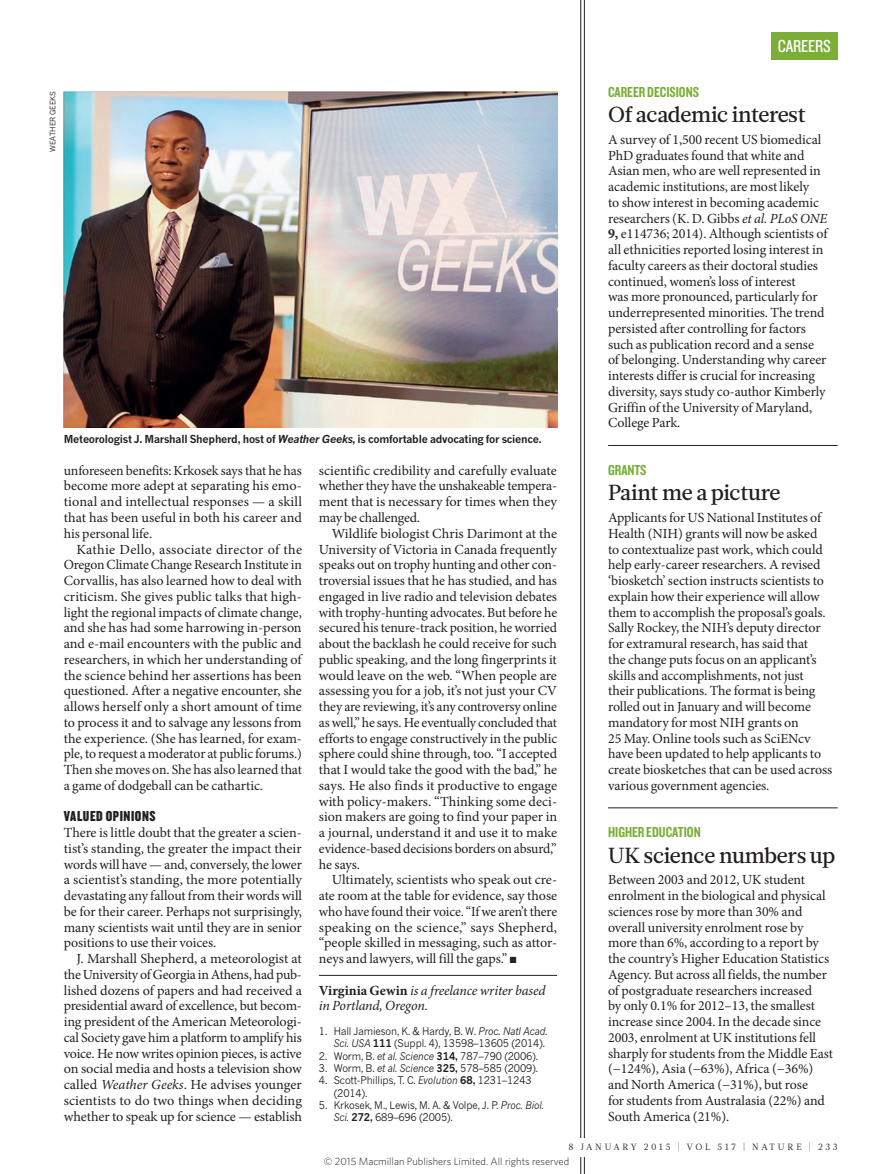
<style>
.page{position:relative;width:893px;height:1174px;background:#fff}
.page>*{position:absolute;margin:0;border:0;box-sizing:border-box;transform-origin:0 0}
.BRIEF_HEAD{font:500 21.75px "Glosa Math";letter-spacing:-.02em;color:#231f20}
.t1{font:18px "Knockout 29 Junior Ltweight";letter-spacing:-.005em;color:#fff}
.BRIEF_STRAP{font:15px "Knockout 49 Liteweight";color:#7aae36}
.CROSSHEAD{font:15px "Knockout 69 Full Liteweight";letter-spacing:.04em;color:#231f20}
.BODY_INDENT{font:13.95px/15.8px "Minion Pro";letter-spacing:-.005em;color:#231f20;text-align:justify}
.BRIEF_BODY{font:13.95px/15.8px "Minion Pro";letter-spacing:-.005em;color:#231f20}
.BRIEF_BODY_LAST{font:13.95px/15.8px "Minion Pro";letter-spacing:-.005em;color:#231f20}
.BODY_1ST_PARA{font:13.95px/15.8px "Minion Pro";letter-spacing:-.005em;color:#231f20;text-align:justify}
.AUTHOR_DETAILS{font:italic 13.95px/15.8px "Minion Pro";letter-spacing:-.01em;color:#231f20}
.PIC_CAPTION{font:700 10.8px "News Gothic MTOT";letter-spacing:-.02em;color:#231f20}
.REFS{font:10.5px/12.3px "News Gothic MTOT";letter-spacing:-.01em;color:#231f20;scale:.95 1}
.t2{font:300 10.5px "Whitney";color:#231f20}
.t3{font:9px "Glosa Math";letter-spacing:.3em;color:#231f20}
.PIC_CREDIT{font:7.5px "News Gothic MTOT";color:#231f20}
.s1{font-style:italic}
.s2{font-weight:700;font-style:normal}
.s3{font-weight:700}
</style>
<div class="page">
<hr style="left:584px;top:0;width:1px;height:1174px;background:#231f20">
<hr style="left:580px;top:0;width:1px;height:1174px;background:#231f20">
<hr style="left:608px;top:807px;width:230px;height:1px;background:#231f20">
<hr style="left:608px;top:445px;width:230px;height:1px;background:#231f20">
<hr style="left:319px;top:975px;width:238px;height:1px;background:#231f20">
<img style="left:64px;top:91px;width:493px;height:336px">
<div style="left:476px;top:1137px;width:362px;height:19px;background:#fff"></div>
<div style="left:771px;top:32px;width:67px;height:27px;background:#7aae36"></div>
<p class="t1" style="left:778px;top:34px;width:55px">CAREERS</p>
<p class="PIC_CREDIT" style="left:48px;top:152px;width:62px;rotate:-90deg">WEATHER GEEKS</p>
<p class="PIC_CAPTION" style="left:64px;top:432px;width:479px">Meteorologist J. Marshall Shepherd, host of <span class="s1">Weather Geeks</span>, is comfortable advocating for science.</p>
<p class="BODY_INDENT" style="left:64px;top:462px;width:240px">unforeseen benefits: Krkosek says that he has become more adept at separating his emo&shy;tional and intellectual responses — a skill that has been useful in both his career and his personal life.</p>
<p class="BODY_INDENT" style="left:64px;top:541px;width:240px;text-indent:13px">Kathie Dello, associate director of the Oregon Climate Change Research Institute in Corvallis, has also learned how to deal with criticism. She gives public talks that high&shy;light the regional impacts of climate change, and she has had some harrowing in-person and e-mail encounters with the public and researchers, in which her understanding of the science behind her assertions has been questioned. After a negative encounter, she allows herself only a short amount of time to process it and to salvage any lessons from the experience. (She has learned, for exam&shy;ple, to request a moderator at public forums.)<br>Then she moves on. She has also learned that a game of dodgeball can be cathartic.</p>
<p class="CROSSHEAD" style="left:64px;top:807px;width:93px">VALUED OPINIONS</p>
<p class="BODY_1ST_PARA" style="left:64px;top:825px;width:240px">There is little doubt that the greater a scien&shy;tist’s standing, the greater the impact their words will have — and, conversely, the lower a scientist’s standing, the more potentially devastating any fallout from their words will be for their career. Perhaps not surprisingly, many scientists wait until they are in senior positions to use their voices.</p>
<p class="BODY_INDENT" style="left:64px;top:951px;width:240px;text-indent:13px">J. Marshall Shepherd, a meteorologist at the University of Georgia in Athens, had pub&shy;lished dozens of papers and had received a presidential award of excellence, but becom&shy;ing president of the American Meteorologi&shy;cal Society gave him a platform to amplify his voice. He now writes opinion pieces, is active on social media and hosts a television show called <span class="s1">Weather Geeks</span>. He advises younger scientists to do two things when deciding whether to speak up for science — establish</p>
<p class="BODY_INDENT" style="left:319px;top:462px;width:240px">scientific credibility and carefully evaluate whether they have the unshakeable tempera&shy;ment that is necessary for times when they may be challenged.</p>
<p class="BODY_INDENT" style="left:319px;top:525px;width:240px;text-indent:13px">Wildlife biologist Chris Darimont at the University of Victoria in Canada frequently speaks out on trophy hunting and other con&shy;troversial issues that he has studied, and has engaged in live radio and television debates with trophy-hunting advocates. But before he secured his tenure-track position, he worried about the backlash he could receive for such public speaking, and the long fingerprints it would leave on the web. “When people are assessing you for a job, it’s not just your CV they are reviewing, it’s any controversy online as well,” he says. He eventually concluded that efforts to engage constructively in the public sphere could shine through, too. “I accepted that I would take the good with the bad,” he says. He also finds it productive to engage with policy-makers. “Thinking some deci&shy;sion makers are going to find your paper in a journal, understand it and use it to make evidence-based decisions borders on absurd,” he says.</p>
<p class="BODY_INDENT" style="left:319px;top:872px;width:240px;text-indent:13px">Ultimately, scientists who speak out cre&shy;ate room at the table for evidence, say those who have found their voice. “If we aren’t there speaking on the science,” says Shepherd, “people skilled in messaging, such as attor&shy;neys and lawyers, will fill the gaps.” ■</p>
<p class="AUTHOR_DETAILS" style="left:319px;top:983px;width:228px"><span class="s2">Virginia Gewin</span> is a freelance writer based in Portland, Oregon.</p>
<p class="REFS" style="left:319px;top:1025px;width:242px;text-align:right">1. Hall Jamieson, K. &amp; Hardy, B. W. <span class="s1">Proc. Natl Acad.<br>Sci. USA</span> <span class="s3">111</span> (Suppl. 4), 13598–13605 (2014).</p>
<p class="REFS" style="left:319px;top:1049px;width:232px">2. Worm, B. <span class="s1">et al. Science</span> <span class="s3">314,</span> 787–790 (2006).</p>
<p class="REFS" style="left:319px;top:1062px;width:232px">3. Worm, B. <span class="s1">et al. Science</span> <span class="s3">325,</span> 578–585 (2009).</p>
<p class="REFS" style="left:334px;top:1074px;width:210px;text-indent:-15px">4. Scott-Phillips, T. C. <span class="s1">Evolution</span> <span class="s3">68,</span> 1231–1243 (2014).</p>
<p class="REFS" style="left:334px;top:1098px;width:223px;text-indent:-15px">5. Krkosek, M., Lewis, M. A. &amp; Volpe, J. P. <span class="s1">Proc. Biol.<br>Sci.</span> <span class="s3">272,</span> 689–696 (2005).</p>
<p class="BRIEF_STRAP" style="left:608px;top:82px;width:92px">CAREER DECISIONS</p>
<p class="BRIEF_HEAD" style="left:608px;top:100px;width:199px">Of academic interest</p>
<p class="BRIEF_BODY" style="left:608px;top:132px;width:221px">A survey of 1,500 recent US biomedical PhD graduates found that white and Asian men, who are well represented in academic institutions, are most likely<br>to show interest in becoming academic researchers (K. D. Gibbs <span class="s1">et al. PLoS ONE </span><span class="s3">9,</span> e114736; 2014). Although scientists of all ethnicities reported losing interest in faculty careers as their doctoral studies continued, women’s loss of interest<br>was more pronounced, particularly for underrepresented minorities. The trend persisted after controlling for factors such as publication record and a sense of belonging. Understanding why career interests differ is crucial for increasing diversity, says study co-author Kimberly Griffin of the University of Maryland, College Park.</p>
<p class="BRIEF_STRAP" style="left:608px;top:460px;width:40px">GRANTS</p>
<p class="BRIEF_HEAD" style="left:608px;top:478px;width:174px">Paint me a picture</p>
<p class="BRIEF_BODY" style="left:608px;top:510px;width:226px">Applicants for US National Institutes of Health (NIH) grants will now be asked to contextualize past work, which could help early-career researchers. A revised ‘biosketch’ section instructs scientists to explain how their experience will allow them to accomplish the proposal’s goals.<br>Sally Rockey, the NIH’s deputy director for extramural research, has said that<br>the change puts focus on an applicant’s skills and accomplishments, not just their publications. The format is being rolled out in January and will become mandatory for most NIH grants on<br>25 May. Online tools such as SciENcv have been updated to help applicants to create biosketches that can be used across various government agencies.</p>
<p class="BRIEF_STRAP" style="left:608px;top:822px;width:94px">HIGHER EDUCATION</p>
<p class="BRIEF_HEAD" style="left:608px;top:841px;width:229px">UK science numbers up</p>
<p class="BRIEF_BODY_LAST" style="left:608px;top:872px;width:227px">Between 2003 and 2012, UK student enrolment in the biological and physical sciences rose by more than 30% and overall university enrolment rose by more than 6%, according to a report by the country’s Higher Education Statistics Agency. But across all fields, the number of postgraduate researchers increased<br>by only 0.1% for 2012–13, the smallest increase since 2004. In the decade since 2003, enrolment at UK institutions fell sharply for students from the Middle East (−124%), Asia (−63%), Africa (−36%) and North America (−31%), but rose<br>for students from Australasia (22%) and South America (21%).</p>
<p class="t3" style="left:568px;top:1141px;width:271px">8 JANUARY 2015 | VOL 517 | NATURE | 233</p>
<p class="t2" style="left:324px;top:1154px;width:247px">© 2015 Macmillan Publishers Limited. All rights reserved</p>
</div>
